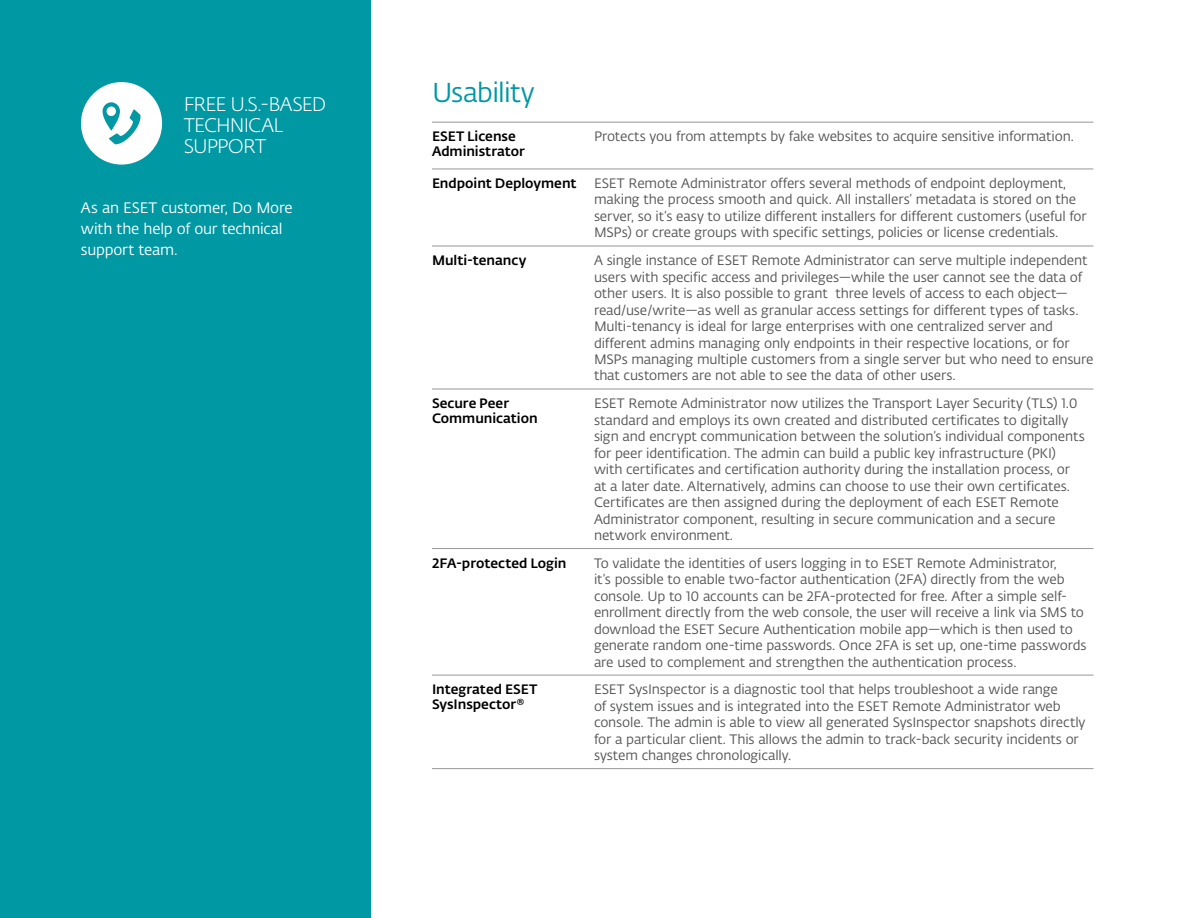
<style>
.page{position:relative;width:1188px;height:918px;background:#fff}
.page>*{position:absolute;margin:0;border:0;box-sizing:border-box;transform-origin:0 0}
.t1{font:27px "Fedra Sans Alt Pro Book LF";letter-spacing:-.025em;color:#0098a3}
.t2{font:19.5px/21px "Fedra Sans Alt Pro Light LF";letter-spacing:-.05em;color:#fff}
.t3{font:15px/21px "Fedra Sans Alt Pro Book LF";letter-spacing:-.015em;color:#fff}
.t4{font:13.5px/16.5px "Fedra Sans Alt Pro Book LF";letter-spacing:-.01em;color:#535454}
.t5{font:13.5px/15px "Fedra Sans Alt Pro Med LF";color:#000}
</style>
<div class="page">
<div style="left:0;top:0;width:371px;height:918px;background:#0098a3"></div>
<hr style="left:432px;top:169px;width:162px;height:1px;background:#969798">
<hr style="left:594px;top:169px;width:500px;height:1px;background:#969798">
<hr style="left:432px;top:389px;width:162px;height:1px;background:#969798">
<hr style="left:594px;top:389px;width:500px;height:1px;background:#969798">
<hr style="left:432px;top:548px;width:162px;height:1px;background:#969798">
<hr style="left:594px;top:548px;width:500px;height:1px;background:#969798">
<hr style="left:432px;top:675px;width:162px;height:1px;background:#969798">
<hr style="left:594px;top:675px;width:500px;height:1px;background:#969798">
<hr style="left:432px;top:768px;width:162px;height:1px;background:#969798">
<hr style="left:594px;top:768px;width:500px;height:1px;background:#969798">
<hr style="left:432px;top:246px;width:162px;height:1px;background:#969798">
<hr style="left:594px;top:246px;width:500px;height:1px;background:#969798">
<hr style="left:432px;top:122px;width:162px;height:1px;background:#969798">
<hr style="left:594px;top:122px;width:500px;height:1px;background:#969798">
<div style="left:81px;top:82px;width:81px;height:83px;background:#fff;border-radius:50%"></div>
<svg style="left:103px;top:102px;width:38px;height:43px"></svg>
<h2 class="t2" style="left:184px;top:93px;width:144px">FREE U.S.-BASED<br>TECHNICAL<br>SUPPORT</h2>
<p class="t3" style="left:81px;top:197px;width:213px">As an ESET customer, Do More with the help of our technical support team.</p>
<h1 class="t1" style="left:432px;top:74px;width:104px">Usability</h1>
<p class="t5" style="left:432px;top:128px;width:94px">ESET License<br>Administrator</p>
<p class="t4" style="left:594px;top:128px;width:481px">Protects you from attempts by fake websites to acquire sensitive information.</p>
<p class="t5" style="left:432px;top:175px;width:146px">Endpoint Deployment</p>
<p class="t4" style="left:594px;top:175px;width:494px">ESET Remote Administrator offers several methods of endpoint deployment, making the process smooth and quick. All installers’ metadata is stored on the server, so it’s easy to utilize different installers for different customers (useful for MSPs) or create groups with specific settings, policies or license credentials.</p>
<p class="t5" style="left:432px;top:252px;width:96px">Multi-tenancy</p>
<p class="t4" style="left:594px;top:252px;width:501px">A single instance of ESET Remote Administrator can serve multiple independent users with specific access and privileges—while the user cannot see the data of other users. It is also possible to grant three levels of access to each object— read/use/write—as well as granular access settings for different types of tasks.<br>Multi-tenancy is ideal for large enterprises with one centralized server and different admins managing only endpoints in their respective locations, or for MSPs managing multiple customers from a single server but who need to ensure that customers are not able to see the data of other users.</p>
<p class="t5" style="left:432px;top:395px;width:107px">Secure Peer<br>Communication</p>
<p class="t4" style="left:594px;top:395px;width:492px">ESET Remote Administrator now utilizes the Transport Layer Security (TLS) 1.0 standard and employs its own created and distributed certificates to digitally sign and encrypt communication between the solution’s individual components for peer identification. The admin can build a public key infrastructure (PKI) with certificates and certification authority during the installation process, or at a later date. Alternatively, admins can choose to use their own certificates.<br>Certificates are then assigned during the deployment of each ESET Remote Administrator component, resulting in secure communication and a secure network environment.</p>
<p class="t5" style="left:432px;top:554px;width:136px">2FA-protected Login</p>
<p class="t4" style="left:594px;top:554px;width:494px">To validate the identities of users logging in to ESET Remote Administrator,<br>it’s possible to enable two-factor authentication (2FA) directly from the web console. Up to 10 accounts can be 2FA-protected for free. After a simple self&shy;enrollment directly from the web console, the user will receive a link via SMS to download the ESET Secure Authentication mobile app—which is then used to generate random one-time passwords. Once 2FA is set up, one-time passwords are used to complement and strengthen the authentication process.</p>
<p class="t5" style="left:432px;top:681px;width:107px">Integrated ESET<br>SysInspector®</p>
<p class="t4" style="left:594px;top:681px;width:493px">ESET SysInspector is a diagnostic tool that helps troubleshoot a wide range<br>of system issues and is integrated into the ESET Remote Administrator web console. The admin is able to view all generated SysInspector snapshots directly for a particular client. This allows the admin to track-back security incidents or system changes chronologically.</p>
</div>
